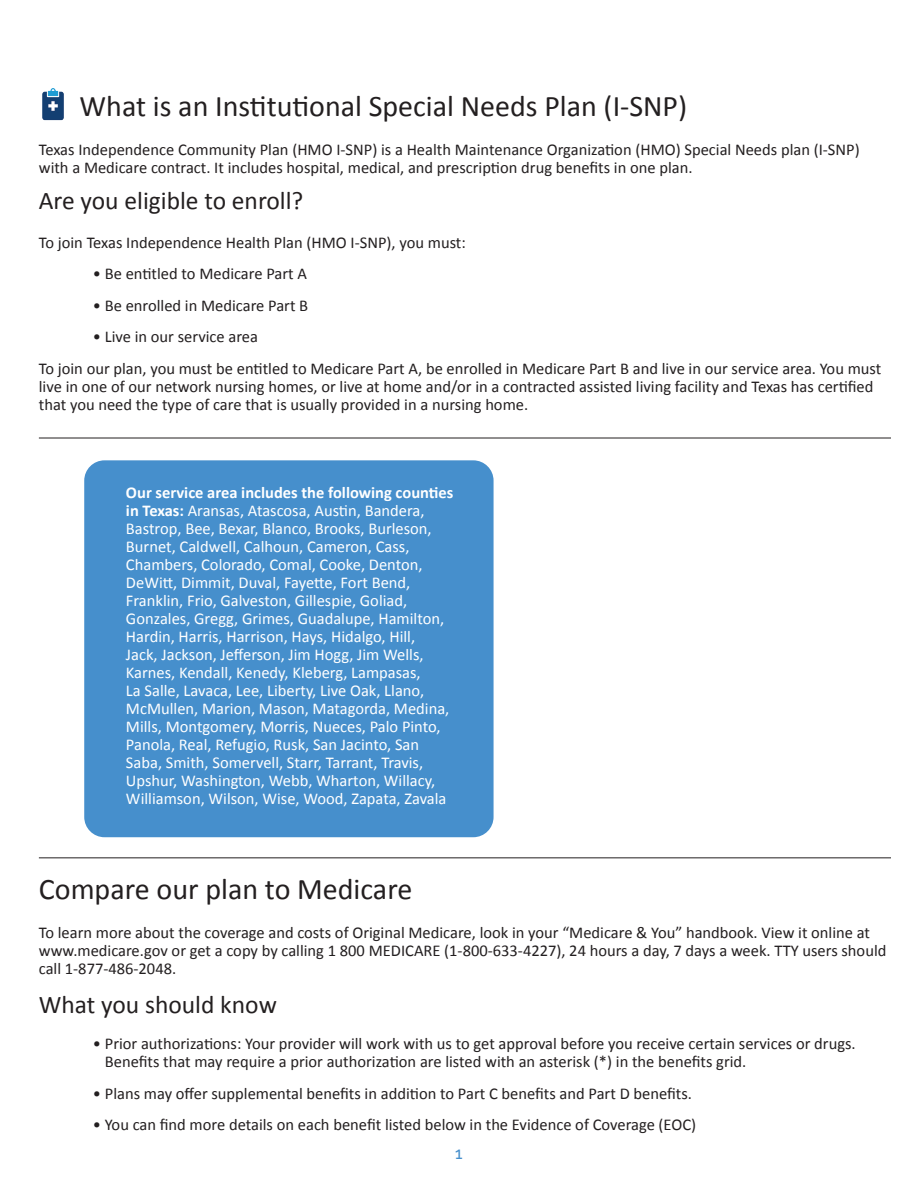
<style>
.page{position:relative;width:918px;height:1188px;background:#fff}
.page>*{position:absolute;margin:0;border:0;box-sizing:border-box;transform-origin:0 0}
.Body{font:30px "Calibri";color:#231f20}
.Body-2{font:25.5px "Calibri";color:#231f20}
.BodyCopy{font:16.5px/18px "Calibri";color:#231f20}
.BodyCopy-2{font:16.5px/18px "Calibri";color:#fff}
.Body-3{font:16.5px/18px "Calibri";color:#231f20}
.t1{font:500 16.5px "Raleway";color:#468fcc}
.s1{font-weight:700}
</style>
<div class="page">
<hr style="left:39px;top:438px;width:852px;height:1px;background:#231f20">
<hr style="left:39px;top:858px;width:852px;height:1px;background:#231f20">
<div style="left:84px;top:460px;width:410px;height:377px;background:#468fcc;border-radius:20px"></div>
<img style="left:42px;top:88px;width:22px;height:33px">
<p class="Body" style="left:80px;top:85px;width:609px">What is an Institutional Special Needs Plan (I-SNP)</p>
<p class="Body-3" style="left:39px;top:140px;width:822px">Texas Independence Community Plan (HMO I-SNP) is a Health Maintenance Organization (HMO) Special Needs plan (I-SNP) with a Medicare contract. It includes hospital, medical, and prescription drug benefits in one plan.</p>
<p class="Body-2" style="left:39px;top:182px;width:266px">Are you eligible to enroll?</p>
<p class="BodyCopy" style="left:39px;top:233px;width:429px">To join Texas Independence Health Plan (HMO I-SNP), you must:</p>
<p class="BodyCopy" style="left:93px;top:264px;width:216px">• Be entitled to Medicare Part A</p>
<p class="BodyCopy" style="left:93px;top:296px;width:217px">• Be enrolled in Medicare Part B</p>
<p class="BodyCopy" style="left:93px;top:327px;width:167px">• Live in our service area</p>
<p class="BodyCopy" style="left:39px;top:359px;width:844px">To join our plan, you must be entitled to Medicare Part A, be enrolled in Medicare Part B and live in our service area. You must live in one of our network nursing homes, or live at home and/or in a contracted assisted living facility and Texas has certified that you need the type of care that is usually provided in a nursing home.</p>
<p class="BodyCopy-2" style="left:126px;top:483px;width:329px"><span class="s1">Our service area includes the following counties in Texas:</span> Aransas, Atascosa, Austin, Bandera, Bastrop, Bee, Bexar, Blanco, Brooks, Burleson, Burnet, Caldwell, Calhoun, Cameron, Cass, Chambers, Colorado, Comal, Cooke, Denton, DeWitt, Dimmit, Duval, Fayette, Fort Bend, Franklin, Frio, Galveston, Gillespie, Goliad, Gonzales, Gregg, Grimes, Guadalupe, Hamilton, Hardin, Harris, Harrison, Hays, Hidalgo, Hill,<br>Jack, Jackson, Jefferson, Jim Hogg, Jim Wells, Karnes, Kendall, Kenedy, Kleberg, Lampasas,<br>La Salle, Lavaca, Lee, Liberty, Live Oak, Llano, McMullen, Marion, Mason, Matagorda, Medina, Mills, Montgomery, Morris, Nueces, Palo Pinto, Panola, Real, Refugio, Rusk, San Jacinto, San Saba, Smith, Somervell, Starr, Tarrant, Travis, Upshur, Washington, Webb, Wharton, Willacy, Williamson, Wilson, Wise, Wood, Zapata, Zavala</p>
<p class="Body" style="left:39px;top:868px;width:375px">Compare our plan to Medicare</p>
<p class="Body-3" style="left:39px;top:923px;width:849px">To learn more about the coverage and costs of Original Medicare, look in your “Medicare &amp; You” handbook. View it online at www.medicare.gov or get a copy by calling 1 800 MEDICARE (1-800-633-4227), 24 hours a day, 7 days a week. TTY users should call 1-877-486-2048.</p>
<p class="Body-2" style="left:39px;top:987px;width:240px">What you should know</p>
<p class="BodyCopy" style="left:105px;top:1034px;width:752px;text-indent:-12px">• Prior authorizations: Your provider will work with us to get approval before you receive certain services or drugs.<br>Benefits that may require a prior authorization are listed with an asterisk (*) in the benefits grid.</p>
<p class="BodyCopy" style="left:93px;top:1084px;width:601px">• Plans may offer supplemental benefits in addition to Part C benefits and Part D benefits.</p>
<p class="BodyCopy" style="left:93px;top:1115px;width:605px">• You can find more details on each benefit listed below in the Evidence of Coverage (EOC)</p>
<h3 class="t1" style="left:455px;top:1143px;width:9px">1</h3>
</div>
